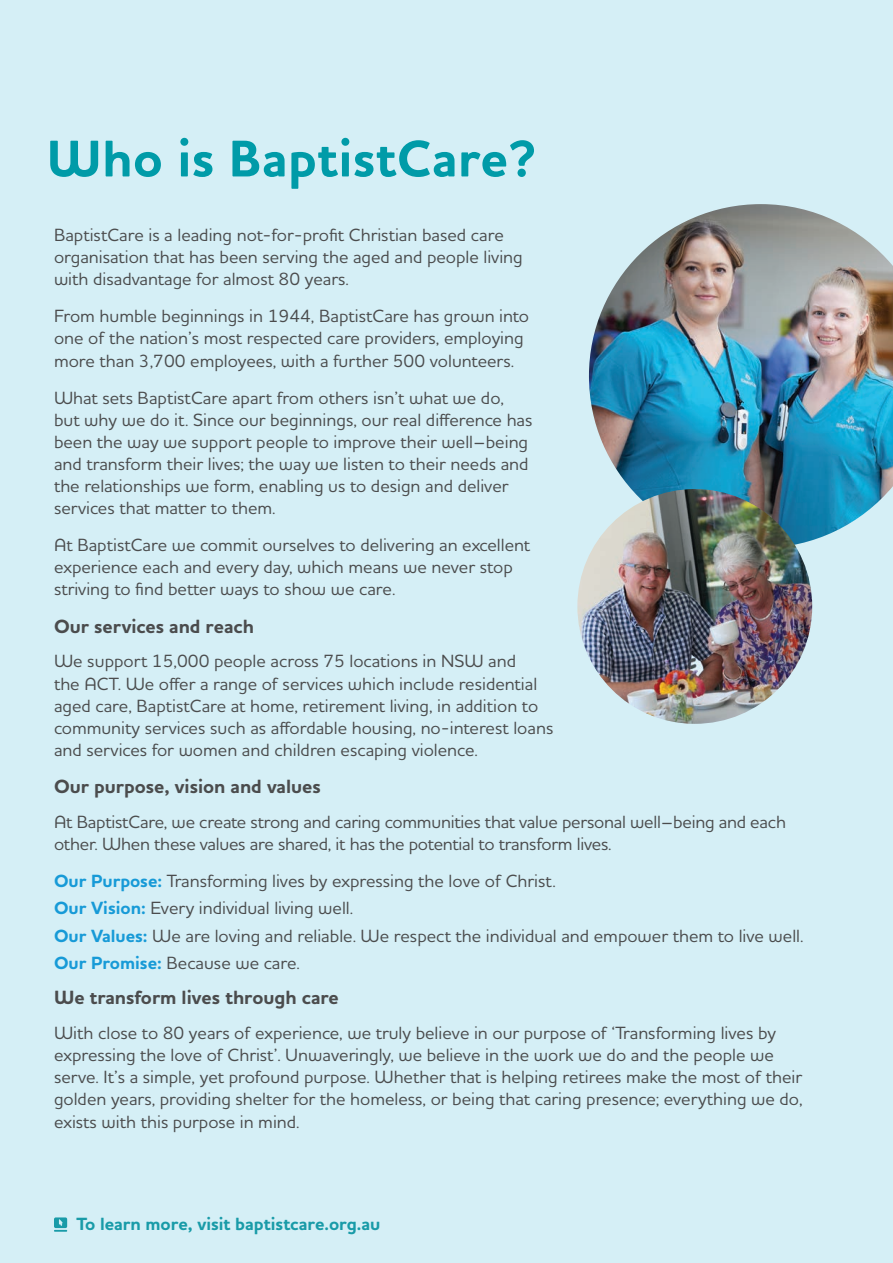
<style>
.page{position:relative;width:893px;height:1263px;background:#d5eff6}
.page>*{position:absolute;margin:0;border:0;box-sizing:border-box;transform-origin:0 0}
.BaptistCare_Heading{font:700 52.5px "Houschka Pro";letter-spacing:.01em;color:#009ba8}
.Bold_Grey{font:700 19.5px "Houschka Pro";color:#4b4c4d}
.BC{font:500 18px/22px "Houschka Pro";color:#4b4c4d}
.t1{font:700 18px "Houschka Pro";color:#199ba8}
.s1{font-weight:700;color:#179ad7}
</style>
<div class="page">
<svg style="left:54px;top:1217px;width:13px;height:15px"></svg>
<img style="left:589px;top:204px;width:304px;height:344px">
<img style="left:577px;top:489px;width:235px;height:235px;border-radius:117px">
<p class="BaptistCare_Heading" style="left:47px;top:125px;width:491px">Who is BaptistCare?</p>
<p class="BC" style="left:54px;top:223px;width:470px">BaptistCare is a leading not-for-profit Christian based care organisation that has been serving the aged and people living with disadvantage for almost 80 years.</p>
<p class="BC" style="left:54px;top:305px;width:477px">From humble beginnings in 1944, BaptistCare has grown into one of the nation’s most respected care providers, employing more than 3,700 employees, with a further 500 volunteers.</p>
<p class="BC" style="left:54px;top:386px;width:480px">What sets BaptistCare apart from others isn’t what we do, but why we do it. Since our beginnings, our real difference has been the way we support people to improve their well–being and transform their lives; the way we listen to their needs and the relationships we form, enabling us to design and deliver services that matter to them.</p>
<p class="BC" style="left:54px;top:534px;width:478px">At BaptistCare we commit ourselves to delivering an excellent experience each and every day, which means we never stop striving to find better ways to show we care.</p>
<p class="Bold_Grey" style="left:54px;top:613px;width:202px">Our services and reach</p>
<p class="BC" style="left:54px;top:650px;width:501px">We support 15,000 people across 75 locations in NSW and<br>the ACT. We offer a range of services which include residential aged care, BaptistCare at home, retirement living, in addition to community services such as affordable housing, no-interest loans and services for women and children escaping violence.</p>
<p class="Bold_Grey" style="left:54px;top:774px;width:268px">Our purpose, vision and values</p>
<p class="BC" style="left:54px;top:810px;width:733px">At BaptistCare, we create strong and caring communities that value personal well–being and each other. When these values are shared, it has the potential to transform lives.</p>
<p class="BC" style="left:54px;top:869px;width:503px"><span class="s1">Our Purpose:</span> Transforming lives by expressing the love of Christ.</p>
<p class="BC" style="left:54px;top:897px;width:301px"><span class="s1">Our Vision:</span> Every individual living well.</p>
<p class="BC" style="left:54px;top:924px;width:751px"><span class="s1">Our Values:</span> We are loving and reliable. We respect the individual and empower them to live well.</p>
<p class="BC" style="left:54px;top:952px;width:247px"><span class="s1">Our Promise:</span> Because we care.</p>
<p class="Bold_Grey" style="left:54px;top:985px;width:286px">We transform lives through care</p>
<p class="BC" style="left:54px;top:1021px;width:750px">With close to 80 years of experience, we truly believe in our purpose of ‘Transforming lives by expressing the love of Christ’. Unwaveringly, we believe in the work we do and the people we serve. It’s a simple, yet profound purpose. Whether that is helping retirees make the most of their golden years, providing shelter for the homeless, or being that caring presence; everything we do, exists with this purpose in mind.</p>
<p class="t1" style="left:76px;top:1212px;width:305px">To learn more, visit baptistcare.org.au</p>
</div>
